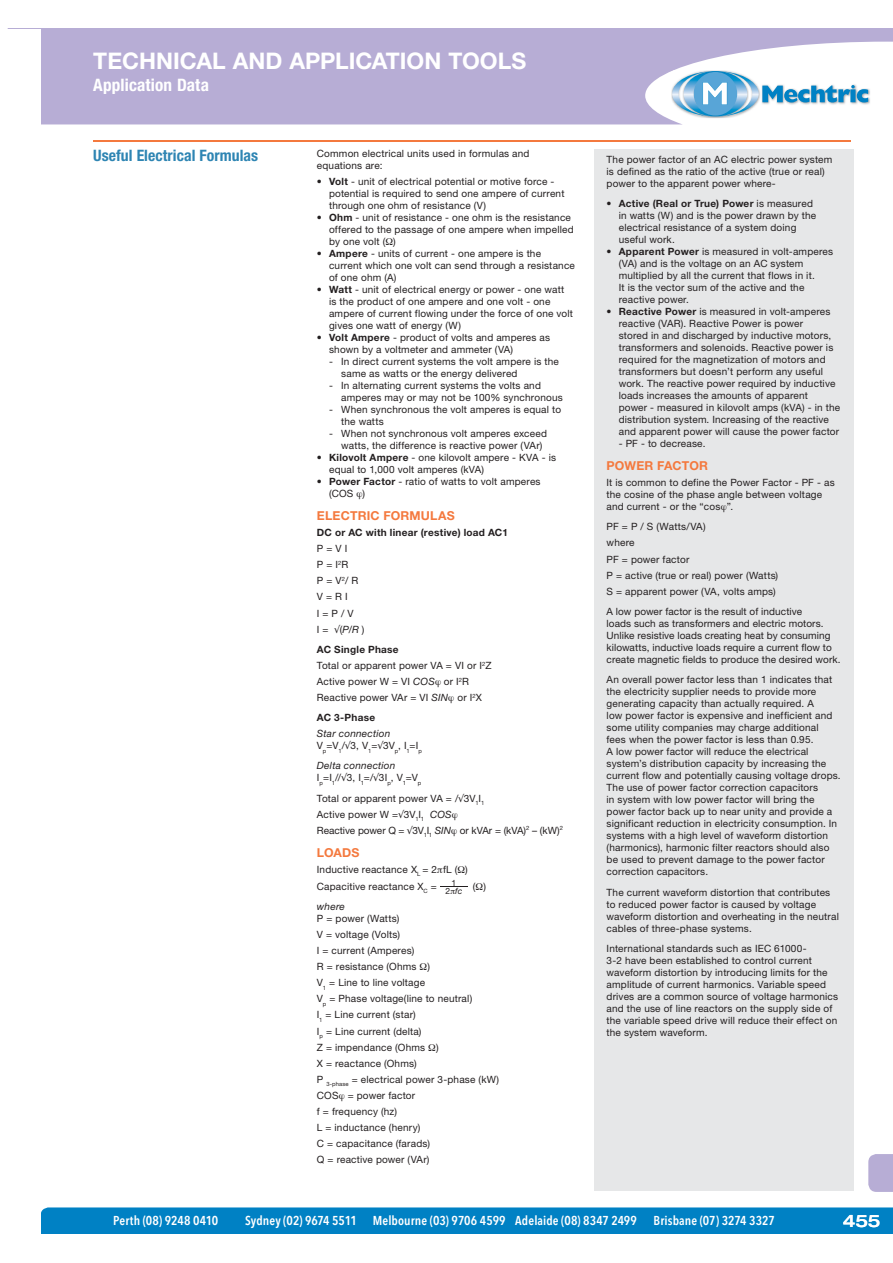
<style>
.page{position:relative;width:893px;height:1263px;background:#fff}
.page>*{position:absolute;margin:0;border:0;box-sizing:border-box;transform-origin:0 0}
.t1{font:700 22.95px "Helvetica Neue";color:#fff}
.t2{font:700 condensed 17.1px "Helvetica Neue";letter-spacing:.01em;color:#fff}
.t3{font:500 expanded 17.1px "Helvetica Neue";color:#fff}
.t4{font:700 condensed 15.75px "Helvetica Neue";letter-spacing:.005em;color:#2e85b3}
.t5{font:600 condensed 12.9px "Avenir Next LT Pro";letter-spacing:.005em;color:#fff}
.t6{font:700 12.3px "Helvetica Neue";letter-spacing:.015em;color:#f4793e}
.t7{font:10.05px/12px "Helvetica Neue";letter-spacing:.015em;color:#231f20}
.t8{font:700 10.05px "Helvetica Neue";letter-spacing:.025em;color:#231f20}
.t9{font:italic 10.05px/12px "Helvetica Neue";letter-spacing:.02em;color:#231f20}
.t10{font:italic 8.55px "Helvetica Neue";color:#231f20}
.t11{font:8.55px "Helvetica Neue";color:#231f20}
.s1{font-weight:700}
.s2{font-style:italic}
.s3{font-style:normal}
</style>
<div class="page">
<div style="left:41px;top:1207px;width:852px;height:27px;background:#0081c4"></div>
<svg style="left:868px;top:1154px;width:25px;height:38px"></svg>
<svg style="left:41px;top:29px;width:852px;height:95px;background:#beb5d9"></svg>
<img style="left:671px;top:70px;width:199px;height:48px">
<svg style="left:671px;top:70px;width:197px;height:46px"></svg>
<div style="left:594px;top:149px;width:259px;height:1042px;background:#e6e7e8"></div>
<hr style="left:93px;top:141px;width:758px;height:1px;background:#f4793e">
<svg style="left:440px;top:886px;width:28px;height:1px"></svg>
<h1 class="t1" style="left:93px;top:52px;width:434px">TECHNICAL AND APPLICATION TOOLS</h1>
<h2 class="t2" style="left:93px;top:79px;width:117px">Application Data</h2>
<h3 class="t4" style="left:93px;top:150px;width:166px">Useful Electrical Formulas</h3>
<p class="t7" style="left:317px;top:148px;width:214px">Common electrical units used in formulas and equations are:</p>
<p class="t7" style="left:329px;top:176px;width:237px;text-indent:-12px">• <span class="s1">Volt</span> - unit of electrical potential or motive force - potential is required to send one ampere of current through one ohm of resistance (V)</p>
<p class="t7" style="left:329px;top:212px;width:246px;text-indent:-12px">• <span class="s1">Ohm</span> - unit of resistance - one ohm is the resistance offered to the passage of one ampere when impelled by one volt ( )</p>
<p class="t7" style="left:329px;top:248px;width:247px;text-indent:-12px">• <span class="s1">Ampere</span> - units of current - one ampere is the current which one volt can send through a resistance of one ohm (A)</p>
<p class="t7" style="left:329px;top:284px;width:245px;text-indent:-12px">• <span class="s1">Watt</span> - unit of electrical energy or power - one watt is the product of one ampere and one volt - one ampere of current flowing under the force of one volt gives one watt of energy (W)</p>
<p class="t7" style="left:329px;top:332px;width:223px;text-indent:-12px">• <span class="s1">Volt Ampere</span> - product of volts and amperes as shown by a voltmeter and ammeter (VA)</p>
<p class="t7" style="left:341px;top:356px;width:219px;text-indent:-12px">- In direct current systems the volt ampere is the same as watts or the energy delivered</p>
<p class="t7" style="left:341px;top:380px;width:223px;text-indent:-12px">- In alternating current systems the volts and amperes may or may not be 100% synchronous</p>
<p class="t7" style="left:341px;top:404px;width:221px;text-indent:-12px">- When synchronous the volt amperes is equal to the watts</p>
<p class="t7" style="left:341px;top:429px;width:207px;text-indent:-12px">- When not synchronous volt amperes exceed watts, the difference is reactive power (VAr)</p>
<p class="t7" style="left:329px;top:453px;width:229px;text-indent:-12px">• <span class="s1">Kilovolt Ampere</span> - one kilovolt ampere - KVA - is equal to 1,000 volt amperes (kVA)</p>
<p class="t7" style="left:329px;top:477px;width:213px;text-indent:-12px">• <span class="s1">Power Factor</span> - ratio of watts to volt amperes (COS )</p>
<p class="t6" style="left:317px;top:511px;width:139px">ELECTRIC FORMULAS</p>
<p class="t8" style="left:317px;top:529px;width:193px">DC or AC with linear (restive) load AC1</p>
<p class="t7" style="left:317px;top:542px;width:49px;line-height:16px">P = V I<br>P = I<sup>2</sup>R<br>P = V<sup>2</sup>/ R<br>V = R I<br>I = P / V<br>I = ✓(<span class="s2">P</span>/<span class="s2">R</span> )</p>
<p class="t7" style="left:317px;top:642px;width:176px;line-height:16px"><span class="s1">AC Single Phase<br></span>Total or apparent power VA = VI or I<sup>2</sup>Z<br>Active power W = VI <span class="s2">COS</span> or I<sup>2</sup>R<br>Reactive power VAr = VI <span class="s2">SIN</span> or I<sup>2</sup>X</p>
<p class="t8" style="left:317px;top:714px;width:60px">AC 3-Phase</p>
<p class="t9" style="left:317px;top:729px;width:107px">Star connection<br><span class="s3">V</span><sub>p</sub><span class="s3">=V</span><sub>1</sub><span class="s3">/</span>✓<span class="s3">3, V</span><sub>1</sub><span class="s3">=</span>✓<span class="s3">3V</span><sub>p</sub><span class="s3">, I</span><sub>1</sub><span class="s3">=I</span><sub>p</sub></p>
<p class="t7" style="left:317px;top:761px;width:106px"><span class="s2">Delta connection<br></span>I<sub>p</sub>=I<sub>1</sub>//✓3, I<sub>1</sub>=/✓3I<sub>p</sub>, V<sub>1</sub>=V<sub>p</sub></p>
<p class="t7" style="left:317px;top:791px;width:248px;line-height:16px">Total or apparent power VA = /✓3V<sub>1</sub>I<sub>1<br></sub>Active power W =✓3V<sub>1</sub>I<sub>1</sub> <span class="s2">COS<br></span>Reactive power Q = ✓3V<sub>1</sub>I<sub>1</sub> <span class="s2">SIN</span> or kVAr = (kVA)<sup>2</sup> – (kW)<sup>2</sup></p>
<p class="t6" style="left:317px;top:848px;width:44px">LOADS</p>
<p class="t7" style="left:317px;top:862px;width:152px;line-height:17.1px">Inductive reactance X<sub>L</sub> = 2 fL ( )<br>Capacitive reactance X<sub>C</sub> =</p>
<p class="t11" style="left:451px;top:879px;width:6px">1</p>
<p class="t7" style="left:473px;top:881px;width:15px">( )</p>
<p class="t10" style="left:445px;top:888px;width:18px"><span class="s3">2</span> fc</p>
<p class="t9" style="left:317px;top:901px;width:30px">where</p>
<p class="t7" style="left:317px;top:911px;width:184px;line-height:16px">P = power (Watts)<br>V = voltage (Volts)<br>I = current (Amperes)<br>R = resistance (Ohms )<br>V<sub>1</sub> = Line to line voltage<br>V<sub>p</sub> = Phase voltage(line to neutral)<br>I<sub>1</sub> = Line current (star)<br>I<sub>p</sub> = Line current (delta)<br>Z = impendance (Ohms )<br>X = reactance (Ohms)<br>P <sub>3-phase</sub> = electrical power 3-phase (kW)<br>COS = power factor<br>f = frequency (hz)<br>L = inductance (henry)<br>C = capacitance (farads)<br>Q = reactive power (VAr)</p>
<p class="t7" style="left:606px;top:154px;width:227px">The power factor of an AC electric power system is defined as the ratio of the active (true or real) power to the apparent power where-</p>
<p class="t7" style="left:619px;top:198px;width:199px;text-indent:-12px">• <span class="s1">Active (Real or True) Power</span> is measured in watts (W) and is the power drawn by the electrical resistance of a system doing useful work.</p>
<p class="t7" style="left:619px;top:246px;width:216px;text-indent:-12px">• <span class="s1">Apparent Power</span> is measured in volt-amperes (VA) and is the voltage on an AC system multiplied by all the current that flows in it.<br>It is the vector sum of the active and the reactive power.</p>
<p class="t7" style="left:619px;top:306px;width:223px;text-indent:-12px">• <span class="s1">Reactive Power</span> is measured in volt-amperes reactive (VAR). Reactive Power is power<br>stored in and discharged by inductive motors, transformers and solenoids. Reactive power is required for the magnetization of motors and transformers but doesn’t perform any useful work. The reactive power required by inductive loads increases the amounts of apparent<br>power - measured in kilovolt amps (kVA) - in the distribution system. Increasing of the reactive and apparent power will cause the power factor</p>
<p class="t7" style="left:619px;top:439px;width:88px">- PF - to decrease.</p>
<p class="t6" style="left:606px;top:461px;width:103px">POWER FACTOR</p>
<p class="t7" style="left:606px;top:478px;width:230px">It is common to define the Power Factor - PF - as the cosine of the phase angle between voltage and current - or the “cos ”.</p>
<p class="t7" style="left:606px;top:520px;width:173px;line-height:16px">PF = P / S (Watts/VA)<br>where<br>PF = power factor<br>P = active (true or real) power (Watts)<br>S = apparent power (VA, volts amps)</p>
<p class="t7" style="left:606px;top:606px;width:235px">A low power factor is the result of inductive<br>loads such as transformers and electric motors.<br>Unlike resistive loads creating heat by consuming kilowatts, inductive loads require a current flow to create magnetic fields to produce the desired work.</p>
<p class="t7" style="left:606px;top:674px;width:236px">An overall power factor less than 1 indicates that the electricity supplier needs to provide more generating capacity than actually required. A<br>low power factor is expensive and inefficient and some utility companies may charge additional<br>fees when the power factor is less than 0.95.<br>A low power factor will reduce the electrical system’s distribution capacity by increasing the current flow and potentially causing voltage drops.<br>The use of power factor correction capacitors<br>in system with low power factor will bring the power factor back up to near unity and provide a significant reduction in electricity consumption. In systems with a high level of waveform distortion (harmonics), harmonic filter reactors should also be used to prevent damage to the power factor correction capacitors.</p>
<p class="t7" style="left:606px;top:887px;width:234px">The current waveform distortion that contributes to reduced power factor is caused by voltage waveform distortion and overheating in the neutral cables of three-phase systems.</p>
<p class="t7" style="left:606px;top:943px;width:233px">International standards such as IEC 61000-<br>3-2 have been established to control current waveform distortion by introducing limits for the amplitude of current harmonics. Variable speed drives are a common source of voltage harmonics and the use of line reactors on the supply side of the variable speed drive will reduce their effect on the system waveform.</p>
<p class="t5" style="left:113px;top:1213px;width:106px">Perth (08) 9248 0410</p>
<p class="t5" style="left:245px;top:1213px;width:393px">Sydney (02) 9674 5511 Melbourne (03) 9706 4599 Adelaide (08) 8347 2499</p>
<p class="t5" style="left:654px;top:1213px;width:123px">Brisbane (07) 3274 3327</p>
<h2 class="t3" style="left:843px;top:1214px;width:39px">455</h2>
</div>
